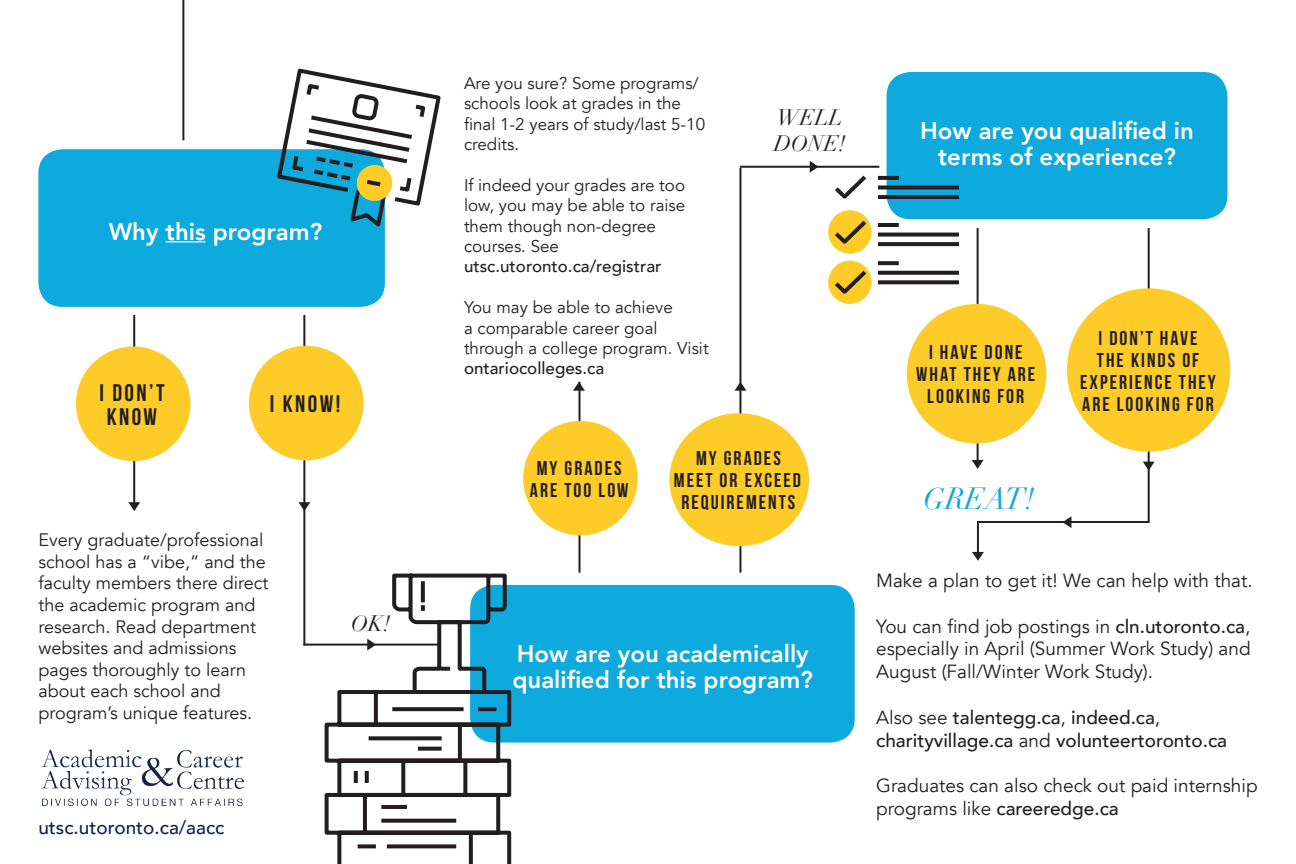
<style>
.page{position:relative;width:1296px;height:864px;background:#fff}
.page>*{position:absolute;margin:0;border:0;box-sizing:border-box;transform-origin:0 0}
.t1{font:italic 30px "Didot";color:#0ea9dd}
.t2{font:800 24px/26px "Avenir";color:#fff}
.t3{font:700 24px/24px "Bebas Neue";letter-spacing:.1em;color:#231f20;text-align:center}
.t4{font:italic 22px/26.4px "Didot";color:#231f20}
.t5{font:700 20px/22px "Bebas Neue";letter-spacing:.1em;color:#231f20;text-align:center}
.t6{font:19px/22.8px "Avenir";color:#231f20;text-align:justify}
.t7{font:500 19px/22.8px "Avenir";color:#231f20}
.t8{font:500 19px "Avenir";color:#14214b}
.t9{font:18px/21.6px "Avenir";color:#231f20}
.t10{font:17px/20.4px "Avenir";color:#231f20}
.t11{font:500 17px "Avenir";color:#231f20}
.s1{font-weight:500}
.s2{font-weight:400}
</style>
<div class="page">
<div style="left:828px;top:210px;width:44px;height:44px;background:#fecc29;border-radius:50%"></div>
<div style="left:828px;top:261px;width:44px;height:43px;background:#fecc29;border-radius:50%"></div>
<svg style="left:831px;top:216px;width:40px;height:31px"></svg>
<hr style="left:878px;top:223px;width:21px;height:4px;background:#221d1f">
<svg style="left:878px;top:233px;width:81px;height:4px"></svg>
<svg style="left:878px;top:242px;width:81px;height:4px"></svg>
<svg style="left:831px;top:266px;width:40px;height:31px"></svg>
<svg style="left:878px;top:261px;width:21px;height:4px"></svg>
<svg style="left:878px;top:271px;width:81px;height:4px"></svg>
<svg style="left:878px;top:280px;width:81px;height:4px"></svg>
<hr style="left:739px;top:167px;width:2px;height:406px;background:#231f20">
<svg style="left:735px;top:382px;width:11px;height:9px"></svg>
<div style="left:887px;top:72px;width:340px;height:147px;background:#0ea9dd;border-radius:24px"></div>
<div style="left:470px;top:585px;width:385px;height:158px;background:#0ea9dd;border-radius:24px"></div>
<hr style="left:977px;top:228px;width:2px;height:235px;background:#231f20">
<hr style="left:303px;top:315px;width:2px;height:331px;background:#231f20">
<hr style="left:579px;top:382px;width:2px;height:191px;background:#231f20">
<hr style="left:1148px;top:228px;width:2px;height:293px;background:#231f20">
<svg style="left:128px;top:502px;width:12px;height:9px"></svg>
<svg style="left:1143px;top:462px;width:12px;height:8px"></svg>
<svg style="left:573px;top:382px;width:12px;height:9px"></svg>
<svg style="left:972px;top:460px;width:12px;height:9px"></svg>
<img style="left:41px;top:750px;width:202px;height:55px">
<hr style="left:182px;top:0;width:2px;height:140px;background:#231f20">
<hr style="left:133px;top:315px;width:2px;height:195px;background:#231f20">
<hr style="left:740px;top:166px;width:139px;height:2px;background:#231f20">
<svg style="left:810px;top:161px;width:9px;height:12px"></svg>
<div style="left:76px;top:347px;width:114px;height:114px;background:#fecc29;border-radius:50%"></div>
<div style="left:249px;top:346px;width:115px;height:114px;background:#fecc29;border-radius:50%"></div>
<div style="left:523px;top:421px;width:115px;height:114px;background:#fecc29;border-radius:50%"></div>
<div style="left:669px;top:413px;width:140px;height:133px;background:#fecc29;border-radius:50%"></div>
<div style="left:907px;top:304px;width:139px;height:140px;background:#fecc29;border-radius:50%"></div>
<div style="left:1067px;top:288px;width:163px;height:164px;background:#fecc29;border-radius:50%"></div>
<hr style="left:979px;top:521px;width:171px;height:2px;background:#231f20">
<hr style="left:977px;top:521px;width:2px;height:35px;background:#231f20">
<svg style="left:972px;top:552px;width:12px;height:9px"></svg>
<svg style="left:1064px;top:516px;width:7px;height:12px"></svg>
<svg style="left:835px;top:175px;width:32px;height:24px"></svg>
<svg style="left:878px;top:176px;width:21px;height:4px"></svg>
<svg style="left:878px;top:185px;width:81px;height:4px"></svg>
<hr style="left:878px;top:195px;width:81px;height:4px;background:#221d1f">
<hr style="left:303px;top:644px;width:137px;height:2px;background:#231f20">
<svg style="left:323px;top:573px;width:190px;height:291px"></svg>
<div style="left:38px;top:149px;width:347px;height:158px;background:#0ea9dd;border-radius:24px"></div>
<hr style="left:166px;top:241px;width:40px;height:1px;background:#fff">
<svg style="left:274px;top:68px;width:167px;height:164px"></svg>
<svg style="left:298px;top:502px;width:12px;height:9px"></svg>
<h2 class="t2" style="left:109px;top:219px;width:215px">Why this program?</h2>
<h2 class="t3" style="left:99px;top:380px;width:67px">I DON’T<br>KNOW</h2>
<h2 class="t3" style="left:270px;top:392px;width:72px">I KNOW!</h2>
<p class="t9" style="left:38px;top:530px;width:231px">Every graduate/professional school has a “vibe,” and the faculty members there direct the academic program and research. Read department websites and admissions pages thoroughly to learn about each school and program’s unique features.</p>
<p class="t8" style="left:38px;top:811px;width:187px">utsc.utoronto.ca/aacc</p>
<p class="t4" style="left:351px;top:610px;width:41px">OK!</p>
<p class="t10" style="left:464px;top:73px;width:243px">Are you sure? Some programs/ schools look at grades in the final 1-2 years of study/last 5-10 credits.</p>
<p class="t10" style="left:464px;top:175px;width:223px">If indeed your grades are too low, you may be able to raise them though non-degree courses. See</p>
<p class="t11" style="left:464px;top:252px;width:199px">utsc.utoronto.ca/registrar</p>
<p class="t10" style="left:464px;top:297px;width:246px">You may be able to achieve<br>a comparable career goal through a college program. Visit</p>
<p class="t11" style="left:464px;top:354px;width:142px">ontariocolleges.ca</p>
<p class="t4" style="left:774px;top:104px;width:74px">WELL<br>DONE!</p>
<p class="t5" style="left:530px;top:457px;width:100px">MY GRADES<br>ARE TOO LOW</p>
<p class="t5" style="left:674px;top:447px;width:129px">MY GRADES<br>MEET OR EXCEED<br>REQUIREMENTS</p>
<h2 class="t2" style="left:512px;top:641px;width:302px">How are you academically qualified for this program?</h2>
<h2 class="t2" style="left:920px;top:117px;width:275px;text-align:center">How are you qualified in terms of experience?</h2>
<p class="t5" style="left:916px;top:341px;width:120px">I HAVE DONE<br>WHAT THEY ARE<br>LOOKING FOR</p>
<h1 class="t1" style="left:923px;top:480px;width:113px">GREAT!</h1>
<p class="t5" style="left:1080px;top:326px;width:137px">I DON’T HAVE<br>THE KINDS OF<br>EXPERIENCE THEY<br>ARE LOOKING FOR</p>
<p class="t6" style="left:876px;top:569px;width:378px">Make a plan to get it! We can help with that.</p>
<p class="t6" style="left:876px;top:615px;width:376px">You can find job postings in <span class="s1">cln.utoronto.ca</span>, especially in April (Summer Work Study) and August (Fall/Winter Work Study).</p>
<p class="t7" style="left:876px;top:705px;width:352px"><span class="s2">Also see</span> talentegg.ca<span class="s2">,</span> indeed.ca<span class="s2">, </span>charityvillage.ca <span class="s2">and</span> volunteertoronto.ca</p>
<p class="t6" style="left:876px;top:775px;width:383px">Graduates can also check out paid internship programs like <span class="s1">careeredge.ca</span></p>
</div>
